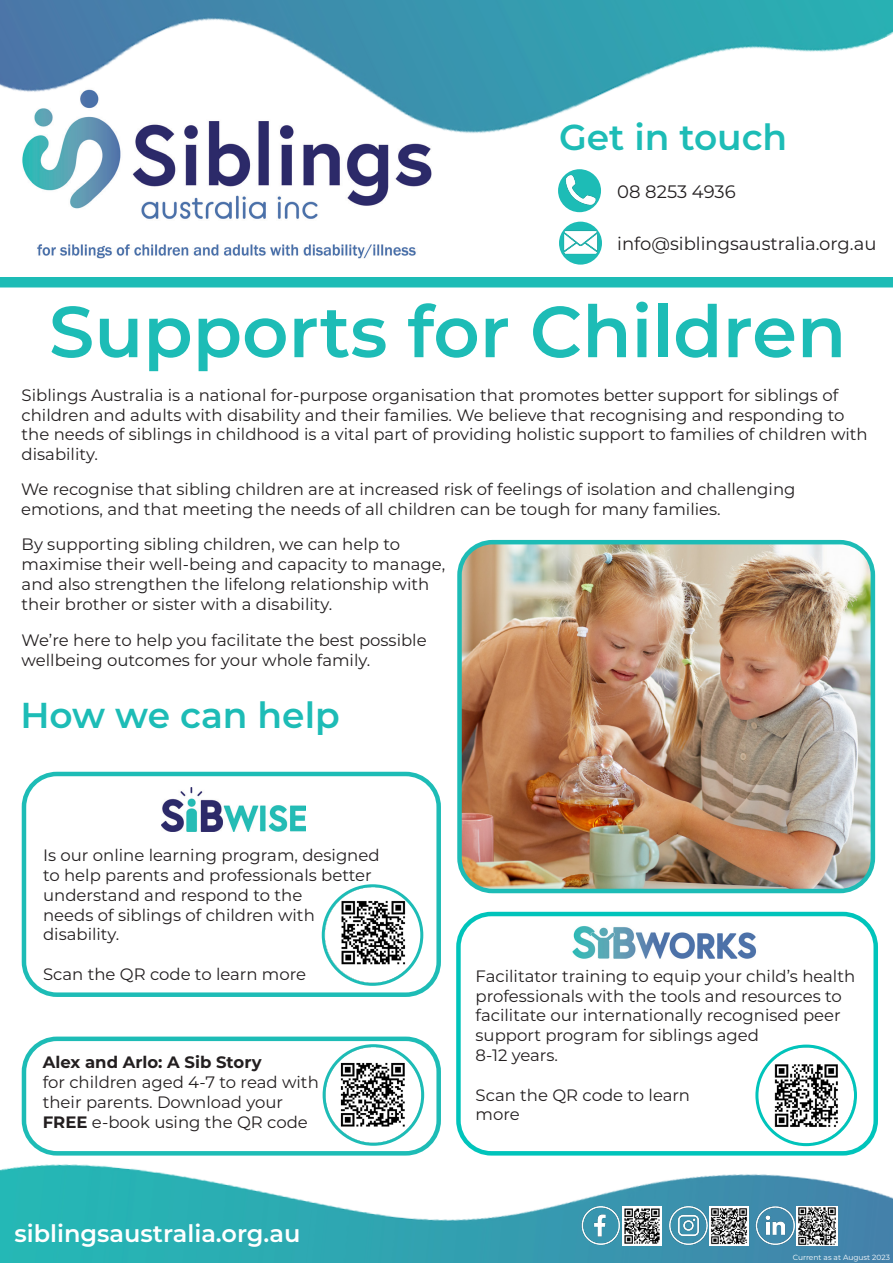
<style>
.page{position:relative;width:893px;height:1263px;background:#fff}
.page>*{position:absolute;margin:0;border:0;box-sizing:border-box;transform-origin:0 0}
.t1{font:600 72px "Montserrat";color:#1dbcb6}
.t2{font:600 36px "Montserrat";color:#1dbcb6}
.t3{font:600 24px "Montserrat";color:#fff}
.t4{font:18px "Montserrat";color:#231f20}
.t5{font:16.5px/19.8px "Montserrat";color:#231f20}
.t6{font:7.5px "Montserrat";color:#fff}
.s1{font-weight:700}
</style>
<div class="page">
<img style="left:22px;top:144px;width:410px;height:115px">
<img style="left:0;top:1143px;width:893px;height:120px">
<div style="left:0;top:277px;width:893px;height:10px;background:#1dbcb6"></div>
<img style="left:462px;top:545px;width:408px;height:343px">
<div style="left:457px;top:540px;width:418px;height:353px;border:4px solid #1dbcb6;border-radius:33px"></div>
<div style="left:22px;top:772px;width:419px;height:225px;border:4px solid #1dbcb6;border-radius:33px"></div>
<img style="left:323px;top:886px;width:99px;height:98px;border-radius:49px">
<div style="left:322px;top:884px;width:101px;height:102px;border:3px solid #1dbcb6;border-radius:50%"></div>
<div style="left:24px;top:1039px;width:415px;height:114px;background:#fff;border-radius:33px"></div>
<div style="left:22px;top:1036px;width:419px;height:119px;border:4px solid #1dbcb6;border-radius:33px"></div>
<img style="left:324px;top:1046px;width:99px;height:98px;border-radius:49px">
<div style="left:323px;top:1044px;width:101px;height:102px;border:3px solid #1dbcb6;border-radius:50%"></div>
<img style="left:669px;top:1206px;width:79px;height:39px">
<img style="left:582px;top:1206px;width:79px;height:39px">
<img style="left:756px;top:1206px;width:81px;height:39px">
<div style="left:558px;top:169px;width:43px;height:43px;background:#1dbcb6;border-radius:50%"></div>
<img style="left:564px;top:172px;width:33px;height:34px">
<div style="left:559px;top:222px;width:43px;height:43px;background:#1dbcb6;border-radius:50%"></div>
<img style="left:563px;top:229px;width:35px;height:28px">
<img style="left:0;top:0;width:893px;height:144px">
<img style="left:162px;top:788px;width:143px;height:43px">
<div style="left:458px;top:914px;width:418px;height:239px;background:#fff;border-radius:33px"></div>
<div style="left:456px;top:912px;width:422px;height:243px;border:4px solid #00c4bb;border-radius:33px"></div>
<img style="left:757px;top:1046px;width:98px;height:99px;border-radius:49px">
<div style="left:755px;top:1044px;width:102px;height:102px;border:3px solid #00c4bb;border-radius:50%"></div>
<img style="left:572px;top:926px;width:185px;height:33px">
<p class="t2" style="left:559px;top:112px;width:230px">Get in touch</p>
<p class="t4" style="left:617px;top:179px;width:120px">08 8253 4936</p>
<p class="t4" style="left:617px;top:231px;width:261px">info@siblingsaustralia.org.au</p>
<p class="t1" style="left:49px;top:281px;width:799px">Supports for Children</p>
<p class="t5" style="left:22px;top:384px;width:848px">Siblings Australia is a national for-purpose organisation that promotes better support for siblings of children and adults with disability and their families. We believe that recognising and responding to the needs of siblings in childhood is a vital part of providing holistic support to families of children with disability.</p>
<p class="t5" style="left:21px;top:479px;width:776px">We recognise that sibling children are at increased risk of feelings of isolation and challenging emotions, and that meeting the needs of all children can be tough for many families.</p>
<p class="t5" style="left:22px;top:534px;width:425px">By supporting sibling children, we can help to maximise their well-being and capacity to manage, and also strengthen the lifelong relationship with their brother or sister with a disability.</p>
<p class="t5" style="left:22px;top:630px;width:407px">We’re here to help you facilitate the best possible wellbeing outcomes for your whole family.</p>
<p class="t2" style="left:20px;top:690px;width:321px">How we can help</p>
<p class="t5" style="left:43px;top:845px;width:338px">Is our online learning program, designed to help parents and professionals better understand and respond to the<br>needs of siblings of children with disability.</p>
<p class="t5" style="left:43px;top:964px;width:265px">Scan the QR code to learn more</p>
<p class="t5" style="left:43px;top:1052px;width:278px"><span class="s1">Alex and Arlo: A Sib Story<br></span>for children aged 4-7 to read with their parents. Download your<br><span class="s1">FREE</span> e-book using the QR code</p>
<p class="t3" style="left:14px;top:1216px;width:288px">siblingsaustralia.org.au</p>
<p class="t5" style="left:476px;top:965px;width:381px">Facilitator training to equip your child’s health professionals with the tools and resources to facilitate our internationally recognised peer support program for siblings aged<br>8-12 years.</p>
<p class="t5" style="left:476px;top:1084px;width:216px">Scan the QR code to learn more</p>
<p class="t6" style="left:793px;top:1252px;width:99px">Current as at August 2023</p>
</div>
